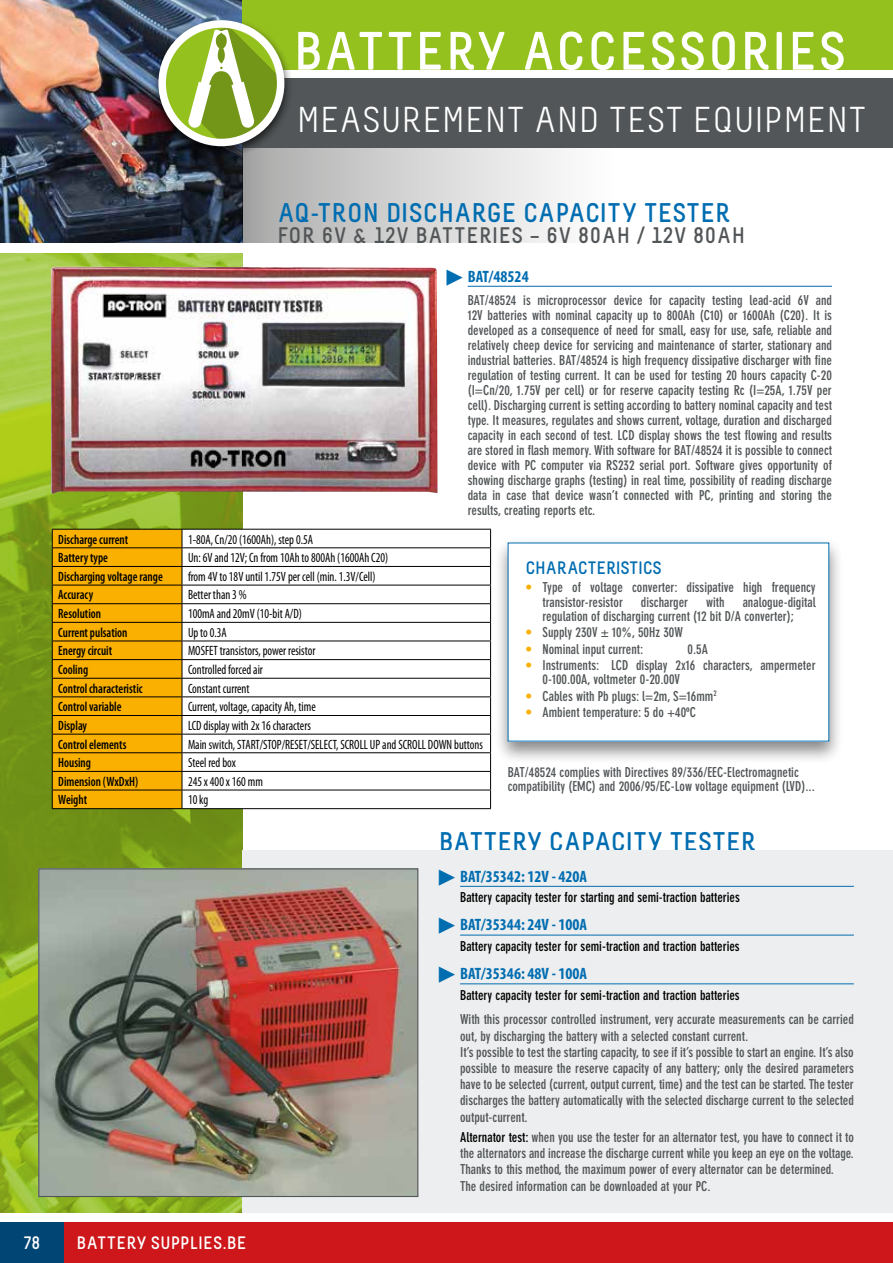
<style>
.page{position:relative;width:893px;height:1263px;background:#fff}
.page>*{position:absolute;margin:0;border:0;box-sizing:border-box;transform-origin:0 0}
.t1{font:700 54px "Melbourne";letter-spacing:.04em;color:#fff}
.t2{font:36px "Melbourne";letter-spacing:.04em;color:#fff}
.t3{font:700 27px "Melbourne";letter-spacing:.02em;color:#006db1}
.t4{font:700 22.5px "Melbourne";letter-spacing:.04em;color:#525658}
.t5{font:700 18px "Melbourne";letter-spacing:.03em;color:#fff}
.t6{font:700 18px "Melbourne";color:#006db1}
.t7{font:700 condensed 16.5px "Myriad Pro";color:#006db1}
.t8{font:700 condensed 13.5px/15px "DIN Neuzeit Grotesk Std";color:#525658}
.t9{font:condensed 13.5px "Myriad Pro";color:#000;scale:.9 1}
.t10{font:600 condensed 13.5px "Myriad Pro";color:#000;scale:.9 1}
.t11{font:700 condensed 13.5px "DIN Neuzeit Grotesk Std";color:#000}
.s1{font-family:"Universal Std Newswith Comm Pi";font-weight:400;font-stretch:normal}
.s2{color:#f9b000}
.s3{color:#000}
</style>
<div class="page">
<div style="left:64px;top:1222px;width:829px;height:41px;background:#cd171a"></div>
<div style="left:0;top:1222px;width:64px;height:41px;background:#004574"></div>
<img style="left:0;top:253px;width:242px;height:959px">
<img style="left:0;top:0;width:242px;height:242px">
<div style="left:242px;top:148px;width:370px;height:94px;background:linear-gradient(to right,#aaa,#fff)"></div>
<div style="left:242px;top:89px;width:651px;height:59px;background:#525658"></div>
<div style="left:242px;top:850px;width:651px;height:363px;background:#edeeef"></div>
<div style="left:493px;top:537px;width:350px;height:227px;background:#000;opacity:.48"></div>
<div style="left:508px;top:543px;width:321px;height:198px;background:#fff"></div>
<hr style="left:460px;top:886px;width:394px;height:1px;background:#006db1">
<hr style="left:460px;top:935px;width:394px;height:1px;background:#006db1">
<hr style="left:460px;top:983px;width:394px;height:1px;background:#006db1">
<hr style="left:468px;top:286px;width:364px;height:1px;background:#006db1">
<img style="left:51px;top:267px;width:386px;height:228px">
<svg style="left:183px;top:530px;width:307px;height:278px"></svg>
<hr style="left:182px;top:529px;width:309px;height:1px;background:#000">
<hr style="left:182px;top:547px;width:309px;height:1px;background:#000">
<hr style="left:182px;top:566px;width:309px;height:1px;background:#000">
<hr style="left:182px;top:585px;width:309px;height:1px;background:#000">
<hr style="left:182px;top:603px;width:309px;height:1px;background:#000">
<hr style="left:182px;top:622px;width:309px;height:1px;background:#000">
<hr style="left:182px;top:641px;width:309px;height:1px;background:#000">
<hr style="left:182px;top:659px;width:309px;height:1px;background:#000">
<hr style="left:182px;top:678px;width:309px;height:1px;background:#000">
<hr style="left:182px;top:696px;width:309px;height:1px;background:#000">
<hr style="left:182px;top:715px;width:309px;height:1px;background:#000">
<hr style="left:182px;top:734px;width:309px;height:1px;background:#000">
<hr style="left:182px;top:752px;width:309px;height:1px;background:#000">
<hr style="left:182px;top:771px;width:309px;height:1px;background:#000">
<hr style="left:182px;top:790px;width:309px;height:1px;background:#000">
<svg style="left:52px;top:529px;width:131px;height:279px;background:#e8a400"></svg>
<svg style="left:490px;top:530px;width:1px;height:278px"></svg>
<hr style="left:52px;top:808px;width:130px;height:1px;background:#000">
<hr style="left:182px;top:808px;width:309px;height:1px;background:#000">
<img style="left:40px;top:870px;width:376px;height:325px">
<div style="left:38px;top:868px;width:380px;height:329px;border:1px solid #525658"></div>
<div style="left:197px;top:78px;width:696px;height:11px;background:#525658"></div>
<div style="left:242px;top:0;width:651px;height:70px;background:#95c11f"></div>
<div style="left:149px;top:15px;width:145px;height:145px;background:#000;opacity:.75"></div>
<svg style="left:164px;top:24px;width:117px;height:117px"></svg>
<div style="left:158px;top:20px;width:126px;height:126px;border:8px solid #fff;border-radius:50%"></div>
<h1 class="t1" style="left:293px;top:18px;width:554px">BATTERY ACCESSORIES</h1>
<h2 class="t2" style="left:297px;top:100px;width:570px">MEASUREMENT AND TEST EQUIPMENT</h2>
<h3 class="t3" style="left:277px;top:196px;width:454px">AQ-TRON DISCHARGE CAPACITY TESTER</h3>
<h3 class="t4" style="left:277px;top:221px;width:469px">FOR 6V &amp; 12V BATTERIES – 6V 80AH / 12V 80AH</h3>
<p class="t7" style="left:446px;top:267px;width:84px"><span class="s1">▶</span> BAT/48524</p>
<p class="t8" style="left:468px;top:293px;width:366px;text-align:justify">BAT/48524 is microprocessor device for capacity testing lead-acid 6V and 12V batteries with nominal capacity up to 800Ah (C10) or 1600Ah (C20). It is developed as a consequence of need for small, easy for use, safe, reliable and relatively cheep device for servicing and maintenance of starter, stationary and industrial batteries. BAT/48524 is high frequency dissipative discharger with fine regulation of testing current. It can be used for testing 20 hours capacity C-20 (I=Cn/20, 1.75V per cell) or for reserve capacity testing Rc (I=25A, 1.75V per cell). Discharging current is setting according to battery nominal capacity and test type. It measures, regulates and shows current, voltage, duration and discharged capacity in each second of test. LCD display shows the test flowing and results are stored in flash memory. With software for BAT/48524 it is possible to connect device with PC computer via RS232 serial port. Software gives opportunity of showing discharge graphs (testing) in real time, possibility of reading discharge data in case that device wasn’t connected with PC, printing and storing the results, creating reports etc.</p>
<p class="t10" style="left:58px;top:532px;width:79px">Discharge current</p>
<p class="t9" style="left:188px;top:532px;width:140px">1-80A, Cn/20 (1600Ah), step 0.5A</p>
<p class="t10" style="left:58px;top:550px;width:57px">Battery type</p>
<p class="t9" style="left:188px;top:550px;width:224px">Un: 6V and 12V; Cn from 10Ah to 800Ah (1600Ah C20)</p>
<p class="t10" style="left:58px;top:569px;width:118px">Discharging voltage range</p>
<p class="t9" style="left:188px;top:569px;width:210px">from 4V to 18V until 1.75V per cell (min. 1.3V/Cell)</p>
<p class="t10" style="left:58px;top:588px;width:40px">Accuracy</p>
<p class="t9" style="left:188px;top:588px;width:67px">Better than 3 %</p>
<p class="t10" style="left:58px;top:606px;width:49px">Resolution</p>
<p class="t9" style="left:188px;top:606px;width:128px">100mA and 20mV (10-bit A/D)</p>
<p class="t10" style="left:58px;top:625px;width:79px">Current pulsation</p>
<p class="t9" style="left:188px;top:625px;width:45px">Up to 0.3A</p>
<p class="t10" style="left:58px;top:643px;width:61px">Energy circuit</p>
<p class="t9" style="left:188px;top:644px;width:143px">MOSFET transistors, power resistor</p>
<p class="t10" style="left:58px;top:662px;width:35px">Cooling</p>
<p class="t9" style="left:188px;top:662px;width:85px">Controlled forced air</p>
<p class="t10" style="left:58px;top:681px;width:95px">Control characteristic</p>
<p class="t9" style="left:188px;top:681px;width:70px">Constant current</p>
<p class="t10" style="left:58px;top:699px;width:72px">Control variable</p>
<p class="t9" style="left:188px;top:699px;width:143px">Current, voltage, capacity Ah, time</p>
<p class="t10" style="left:58px;top:718px;width:34px">Display</p>
<p class="t9" style="left:188px;top:718px;width:138px">LCD display with 2x 16 characters</p>
<p class="t10" style="left:58px;top:737px;width:77px">Control elements</p>
<p class="t9" style="left:188px;top:737px;width:329px">Main switch, START/STOP/RESET/SELECT, SCROLL UP and SCROLL DOWN buttons</p>
<p class="t10" style="left:58px;top:755px;width:38px">Housing</p>
<p class="t9" style="left:188px;top:755px;width:55px">Steel red box</p>
<p class="t10" style="left:58px;top:774px;width:90px">Dimension (WxDxH)</p>
<p class="t9" style="left:188px;top:774px;width:85px">245 x 400 x 160 mm</p>
<p class="t10" style="left:58px;top:792px;width:34px">Weight</p>
<p class="t9" style="left:188px;top:793px;width:24px">10 kg</p>
<h3 class="t6" style="left:525px;top:557px;width:138px">CHARACTERISTICS</h3>
<p class="t8" style="left:542px;top:581px;width:275px;line-height:14.2px;text-indent:-17px"><span class="s2">•</span> Type of voltage converter: dissipative high frequency transistor-resistor</p>
<p class="t8" style="left:542px;top:595px;width:275px;line-height:14.2px;text-indent:200px">analogue-digital regulation of discharging current (12 bit D/A converter);</p>
<p class="t8" style="left:525px;top:625px;width:159px"><span class="s2">•</span> Supply 230V ± 10%, 50Hz 30W</p>
<p class="t8" style="left:525px;top:641px;width:119px"><span class="s2">•</span> Nominal input current:</p>
<p class="t8" style="left:687px;top:641px;width:22px">0.5A</p>
<p class="t8" style="left:542px;top:658px;width:275px;line-height:14.2px;text-indent:-17px"><span class="s2">•</span> Instruments: LCD display 2x16 characters, ampermeter<br>0-100.00A, voltmeter 0-20.00V</p>
<p class="t8" style="left:525px;top:688px;width:193px"><span class="s2">•</span> Cables with Pb plugs: l=2m, S=16mm<sup>2</sup></p>
<p class="t8" style="left:525px;top:705px;width:172px"><span class="s2">•</span> Ambient temperature: 5 do +40ºC</p>
<p class="t8" style="left:641px;top:594px;width:49px">discharger</p>
<p class="t8" style="left:706px;top:594px;width:20px">with</p>
<p class="t8" style="left:508px;top:765px;width:309px;line-height:14.2px">BAT/48524 complies with Directives 89/336/EEC-Electromagnetic compatibility (EMC) and 2006/95/EC-Low voltage equipment (LVD)...</p>
<h3 class="t3" style="left:439px;top:825px;width:319px">BATTERY CAPACITY TESTER</h3>
<h3 class="t5" style="left:24px;top:1232px;width:18px">78</h3>
<h3 class="t5" style="left:77px;top:1232px;width:171px">BATTERY SUPPLIES.BE</h3>
<p class="t7" style="left:439px;top:867px;width:150px"><span class="s1">▶</span> BAT/35342: 12V - 420A</p>
<p class="t11" style="left:460px;top:889px;width:281px">Battery capacity tester for starting and semi-traction batteries</p>
<p class="t7" style="left:439px;top:916px;width:150px"><span class="s1">▶</span> BAT/35344: 24V - 100A</p>
<p class="t11" style="left:460px;top:938px;width:281px">Battery capacity tester for semi-traction and traction batteries</p>
<p class="t7" style="left:439px;top:965px;width:150px"><span class="s1">▶</span> BAT/35346: 48V - 100A</p>
<p class="t11" style="left:460px;top:987px;width:281px">Battery capacity tester for semi-traction and traction batteries</p>
<p class="t8" style="left:460px;top:1012px;width:395px;line-height:16.2px">With this processor controlled instrument, very accurate measurements can be carried out, by discharging the battery with a selected constant current.<br>It’s possible to test the starting capacity, to see if it’s possible to start an engine. It’s also possible to measure the reserve capacity of any battery; only the desired parameters have to be selected (current, output current, time) and the test can be started. The tester discharges the battery automatically with the selected discharge current to the selected output-current.</p>
<p class="t8" style="left:460px;top:1129px;width:395px;line-height:16.2px"><span class="s3">Alternator test:</span> when you use the tester for an alternator test, you have to connect it to the alternators and increase the discharge current while you keep an eye on the voltage.<br>Thanks to this method, the maximum power of every alternator can be determined.<br>The desired information can be downloaded at your PC.</p>
</div>
